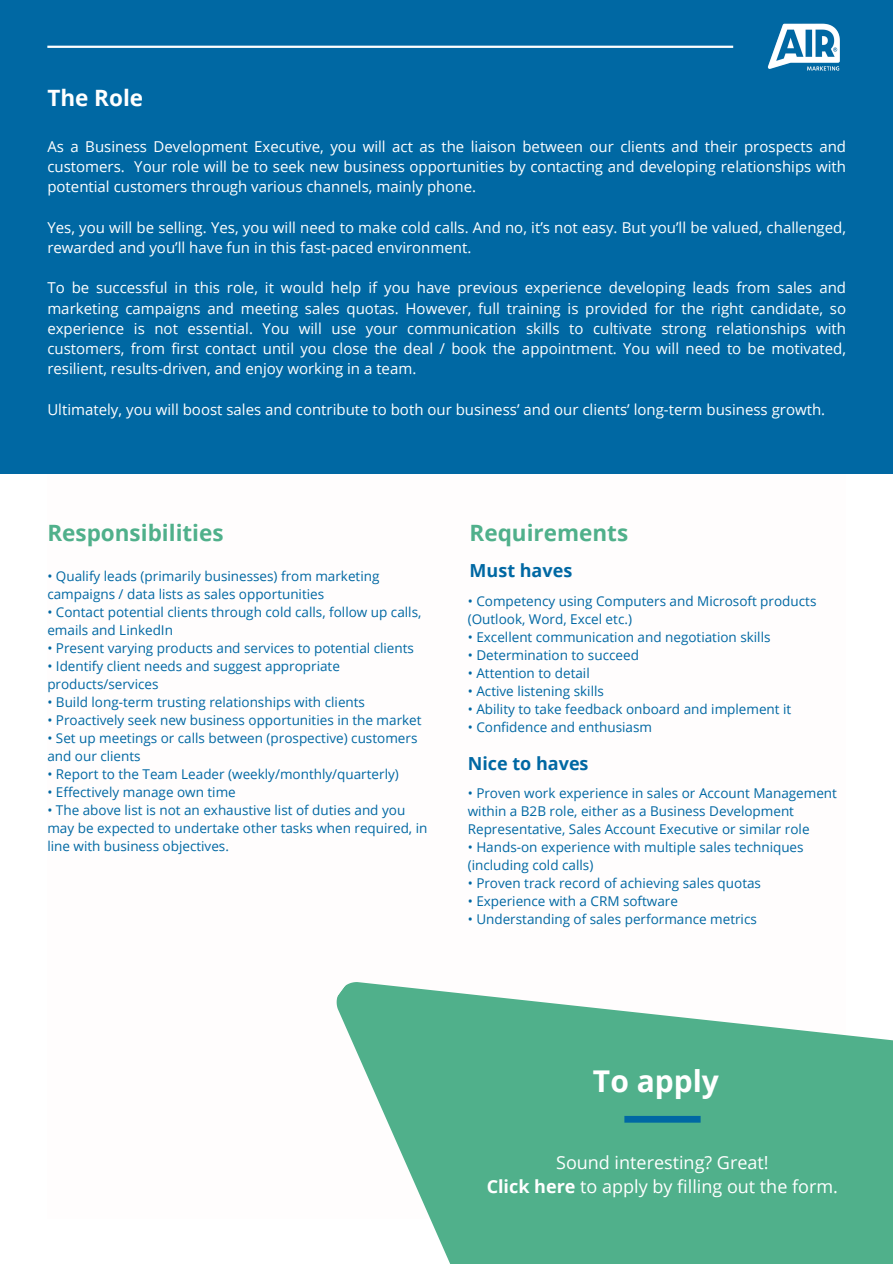
<style>
.page{position:relative;width:893px;height:1264px;background:#fff}
.page>*{position:absolute;margin:0;border:0;box-sizing:border-box;transform-origin:0 0}
.t1{font:700 30px "Open Sans";color:#fff}
.t2{font:700 22.5px "Open Sans";color:#50b08b}
.t3{font:700 22.5px "Open Sans";color:#fff}
.t4{font:18px "Open Sans";color:#fff}
.t5{font:700 18px "Open Sans";color:#0068a3}
.t6{font:15px/20.2px "Open Sans";color:#fff;text-align:justify}
.t7{font:13.5px/18px "Open Sans";color:#0068a3}
.s1{font-weight:700}
</style>
<div class="page">
<svg style="left:336px;top:982px;width:556px;height:281px;fill:#50b08b"></svg>
<div style="left:0;top:0;width:892px;height:474px;background:#0068a3"></div>
<hr style="left:47px;top:46px;width:686px;height:2px;background:#fff">
<div style="left:624px;top:1115px;width:76px;height:7px;background:#0068a3"></div>
<img style="left:767px;top:23px;width:73px;height:48px">
<p class="t3" style="left:47px;top:82px;width:97px">The Role</p>
<p class="t6" style="left:47px;top:136px;width:800px">As a Business Development Executive, you will act as the liaison between our clients and their prospects and customers. Your role will be to seek new business opportunities by contacting and developing relationships with potential customers through various channels, mainly phone.</p>
<p class="t6" style="left:47px;top:217px;width:800px">Yes, you will be selling. Yes, you will need to make cold calls. And no, it’s not easy. But you’ll be valued, challenged, rewarded and you’ll have fun in this fast-paced environment.</p>
<p class="t6" style="left:47px;top:277px;width:800px">To be successful in this role, it would help if you have previous experience developing leads from sales and marketing campaigns and meeting sales quotas. However, full training is provided for the right candidate, so experience is not essential. You will use your communication skills to cultivate strong relationships with customers, from first contact until you close the deal / book the appointment. You will need to be motivated, resilient, results-driven, and enjoy working in a team.</p>
<p class="t6" style="left:47px;top:399px;width:779px">Ultimately, you will boost sales and contribute to both our business’ and our clients’ long-term business growth.</p>
<p class="t2" style="left:47px;top:517px;width:178px">Responsibilities</p>
<p class="t7" style="left:47px;top:566px;width:333px">• Qualify leads (primarily businesses) from marketing campaigns / data lists as sales opportunities</p>
<p class="t7" style="left:47px;top:602px;width:375px">• Contact potential clients through cold calls, follow up calls, emails and LinkedIn</p>
<p class="t7" style="left:47px;top:638px;width:368px">• Present varying products and services to potential clients</p>
<p class="t7" style="left:47px;top:656px;width:294px">• Identify client needs and suggest appropriate products/services</p>
<p class="t7" style="left:47px;top:692px;width:319px">• Build long-term trusting relationships with clients</p>
<p class="t7" style="left:47px;top:710px;width:376px">• Proactively seek new business opportunities in the market</p>
<p class="t7" style="left:47px;top:728px;width:371px">• Set up meetings or calls between (prospective) customers and our clients</p>
<p class="t7" style="left:47px;top:764px;width:353px">• Report to the Team Leader (weekly/monthly/quarterly)</p>
<p class="t7" style="left:47px;top:782px;width:190px">• Effectively manage own time</p>
<p class="t7" style="left:47px;top:800px;width:381px">• The above list is not an exhaustive list of duties and you may be expected to undertake other tasks when required, in line with business objectives.</p>
<p class="t2" style="left:469px;top:517px;width:160px">Requirements</p>
<p class="t5" style="left:469px;top:558px;width:104px">Must haves</p>
<p class="t7" style="left:467px;top:591px;width:350px">• Competency using Computers and Microsoft products (Outlook, Word, Excel etc.)</p>
<p class="t7" style="left:467px;top:627px;width:304px">• Excellent communication and negotiation skills</p>
<p class="t7" style="left:467px;top:645px;width:173px">• Determination to succeed</p>
<p class="t7" style="left:467px;top:663px;width:123px">• Attention to detail</p>
<p class="t7" style="left:467px;top:681px;width:138px">• Active listening skills</p>
<p class="t7" style="left:467px;top:699px;width:325px">• Ability to take feedback onboard and implement it</p>
<p class="t7" style="left:467px;top:717px;width:186px">• Confidence and enthusiasm</p>
<p class="t5" style="left:467px;top:750px;width:122px">Nice to haves</p>
<p class="t7" style="left:467px;top:784px;width:371px">• Proven work experience in sales or Account Management within a B2B role, either as a Business Development<br>Representative, Sales Account Executive or similar role</p>
<p class="t7" style="left:467px;top:838px;width:337px">• Hands-on experience with multiple sales techniques (including cold calls)</p>
<p class="t7" style="left:467px;top:874px;width:295px">• Proven track record of achieving sales quotas</p>
<p class="t7" style="left:467px;top:892px;width:212px">• Experience with a CRM software</p>
<p class="t7" style="left:467px;top:910px;width:290px">• Understanding of sales performance metrics</p>
<p class="t1" style="left:593px;top:1059px;width:127px">To apply</p>
<p class="t4" style="left:556px;top:1149px;width:214px">Sound interesting? Great!</p>
<p class="t4" style="left:486px;top:1173px;width:353px"><span class="s1">Click here</span> to apply by filling out the form.</p>
</div>
